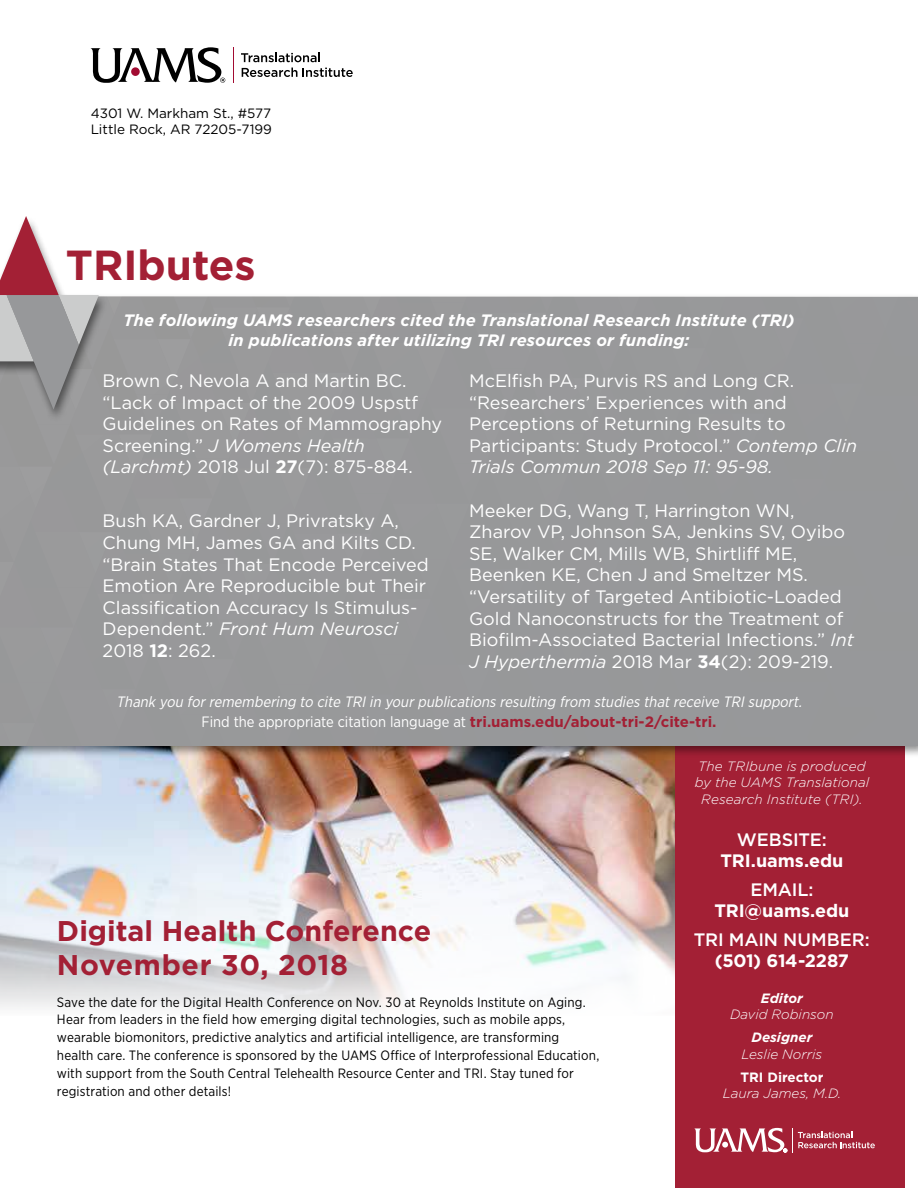
<style>
.page{position:relative;width:918px;height:1188px;background:#fff}
.page>*{position:absolute;margin:0;border:0;box-sizing:border-box;transform-origin:0 0}
.t1{font:700 42px "Gotham";color:#a32035}
.t2{font:700 28.5px/34.2px "Gotham";color:#a32035}
.t3{font:18px/21.6px "Gotham";color:#fff}
.t4{font:700 18px "Gotham";letter-spacing:-.005em;color:#fff}
.t5{font:500 18px "Gotham";letter-spacing:-.005em;color:#fff}
.t6{font:italic 700 16.5px/19.8px "Gotham";letter-spacing:.01em;color:#fff;text-align:center}
.t7{font:italic 15px/20.2px "Gotham Narrow";color:#fff;text-align:center}
.t8{font:13.5px/18px "Gotham Narrow";letter-spacing:.01em;color:#000}
.t9{font:italic 300 13.5px/16.2px "Gotham";color:#fff;text-align:center}
.t10{font:13.5px/16.2px "Gotham";color:#000}
.t11{font:italic 700 13.5px "Gotham";color:#fff}
.t12{font:700 13.5px "Gotham";color:#fff}
.s1{font-style:italic}
.s2{font-weight:700}
.s3{font-style:normal}
.s4{font-family:"Gotham";font-weight:700;font-style:normal;color:#a32035}
</style>
<div class="page">
<img style="left:0;top:758px;width:675px;height:251px">
<div style="left:675px;top:745px;width:230px;height:443px;background:#a32035"></div>
<div style="left:0;top:294px;width:918px;height:464px;background:#000;opacity:.45"></div>
<hr style="left:233px;top:47px;width:1px;height:36px;background:#a20b32">
<svg style="left:241px;top:53px;width:79px;height:9px"></svg>
<svg style="left:242px;top:68px;width:55px;height:9px"></svg>
<svg style="left:303px;top:68px;width:50px;height:9px"></svg>
<svg style="left:91px;top:47px;width:134px;height:36px"></svg>
<svg style="left:0;top:216px;width:918px;height:530px;background:#a7a7a8"></svg>
<svg style="left:694px;top:1128px;width:181px;height:25px"></svg>
<p class="t10" style="left:91px;top:105px;width:183px">4301 W. Markham St., #577<br>Little Rock, AR 72205-7199</p>
<h1 class="t1" style="left:66px;top:247px;width:191px">TRIbutes</h1>
<p class="t6" style="left:123px;top:311px;width:673px">The following UAMS researchers cited the Translational Research Institute (TRI) in publications after utilizing TRI resources or funding:</p>
<p class="t3" style="left:469px;top:371px;width:390px">McElfish PA, Purvis RS and Long CR. “Researchers’ Experiences with and Perceptions of Returning Results to Participants: Study Protocol.” <span class="s1">Contemp Clin Trials Commun 2018 Sep 11: 95-98.</span></p>
<p class="t3" style="left:469px;top:500px;width:386px">Meeker DG, Wang T, Harrington WN, Zharov VP, Johnson SA, Jenkins SV, Oyibo SE, Walker CM, Mills WB, Shirtliff ME, Beenken KE, Chen J and Smeltzer MS. “Versatility of Targeted Antibiotic-Loaded Gold Nanoconstructs for the Treatment of Biofilm-Associated Bacterial Infections.” <span class="s1">Int J Hyperthermia</span> 2018 Mar <span class="s2">34</span>(2): 209-219.</p>
<p class="t7" style="left:116px;top:692px;width:690px">Thank you for remembering to cite TRI in your publications resulting from studies that receive TRI support.<br><span class="s3">Find the appropriate citation language at</span> <span class="s4">tri.uams.edu/about-tri-2/cite-tri.</span></p>
<p class="t9" style="left:695px;top:759px;width:176px">The TRIbune is produced by the UAMS Translational<br>Research Institute (TRI).</p>
<p class="t5" style="left:737px;top:831px;width:91px">WEBSITE:</p>
<p class="t4" style="left:721px;top:853px;width:124px">TRI.uams.edu</p>
<p class="t5" style="left:750px;top:881px;width:65px">EMAIL:</p>
<p class="t4" style="left:714px;top:903px;width:137px">TRI@uams.edu</p>
<p class="t5" style="left:694px;top:931px;width:177px">TRI MAIN NUMBER:</p>
<p class="t4" style="left:715px;top:953px;width:136px">(501) 614-2287</p>
<p class="t11" style="left:761px;top:992px;width:43px">Editor</p>
<p class="t9" style="left:730px;top:1007px;width:105px">David Robinson</p>
<p class="t11" style="left:752px;top:1032px;width:62px">Designer</p>
<p class="t9" style="left:742px;top:1046px;width:82px">Leslie Norris</p>
<p class="t12" style="left:740px;top:1071px;width:85px">TRI Director</p>
<p class="t9" style="left:723px;top:1086px;width:120px">Laura James, M.D.</p>
<p class="t3" style="left:103px;top:371px;width:341px">Brown C, Nevola A and Martin BC. “Lack of Impact of the 2009 Uspstf<br>Guidelines on Rates of Mammography<br>Screening.” <span class="s1">J Womens Health (Larchmt)</span> 2018 Jul <span class="s2">27</span>(7): 875-884.</p>
<p class="t3" style="left:103px;top:511px;width:328px">Bush KA, Gardner J, Privratsky A,<br>Chung MH, James GA and Kilts CD. “Brain States That Encode Perceived<br>Emotion Are Reproducible but Their<br>Classification Accuracy Is Stimulus-<br>Dependent.” <span class="s1">Front Hum Neurosci<br></span>2018 <span class="s2">12</span>: 262.</p>
<h2 class="t2" style="left:57px;top:915px;width:376px">Digital Health Conference<br>November 30, 2018</h2>
<p class="t8" style="left:57px;top:993px;width:544px">Save the date for the Digital Health Conference on Nov. 30 at Reynolds Institute on Aging.<br>Hear from leaders in the field how emerging digital technologies, such as mobile apps, wearable biomonitors, predictive analytics and artificial intelligence, are transforming<br>health care. The conference is sponsored by the UAMS Office of Interprofessional Education, with support from the South Central Telehealth Resource Center and TRI. Stay tuned for registration and other details!</p>
</div>
